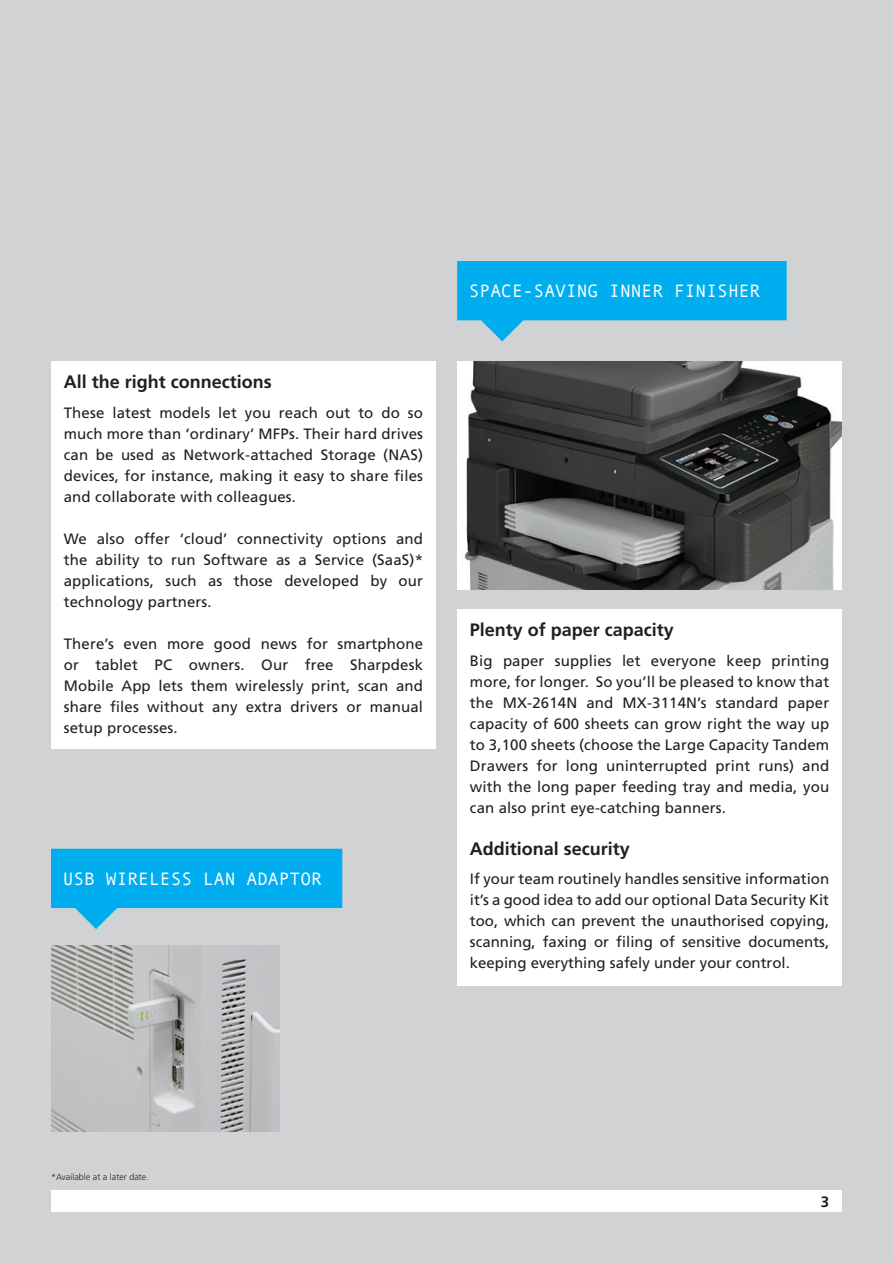
<style>
.page{position:relative;width:893px;height:1263px;background:#d1d2d4}
.page>*{position:absolute;margin:0;border:0;box-sizing:border-box;transform-origin:0 0}
.t1{font:700 18px "Frutiger";color:#231f20}
.t2{font:18px "Andale Mono";color:#fff}
.t3{font:15px/21px "Frutiger";letter-spacing:.01em;color:#231f20;text-align:justify}
.t4{font:700 15px "Frutiger";color:#231f20}
.t5{font:300 9px "Frutiger";color:#231f20}
</style>
<div class="page">
<div style="left:51px;top:1191px;width:791px;height:21px;background:#fff"></div>
<img style="left:457px;top:361px;width:385px;height:228px">
<div style="left:51px;top:361px;width:385px;height:388px;background:#fff"></div>
<div style="left:457px;top:609px;width:385px;height:376px;background:#fff"></div>
<svg style="left:51px;top:849px;width:291px;height:80px"></svg>
<svg style="left:457px;top:261px;width:330px;height:80px"></svg>
<img style="left:51px;top:945px;width:228px;height:186px">
<p class="t1" style="left:64px;top:371px;width:210px">All the right connections</p>
<p class="t3" style="left:64px;top:402px;width:361px">These latest models let you reach out to do so much more than ‘ordinary’ MFPs. Their hard drives can be used as Network-attached Storage (NAS) devices, for instance, making it easy to share files and collaborate with colleagues.</p>
<p class="t3" style="left:64px;top:528px;width:361px">We also offer ‘cloud’ connectivity options and the ability to run Software as a Service (SaaS)* applications, such as those developed by our technology partners.</p>
<p class="t3" style="left:64px;top:633px;width:361px">There’s even more good news for smartphone or tablet PC owners. Our free Sharpdesk Mobile App lets them wirelessly print, scan and share files without any extra drivers or manual setup processes.</p>
<p class="t2" style="left:63px;top:867px;width:261px">USB WIRELESS LAN ADAPTOR</p>
<p class="t2" style="left:469px;top:279px;width:293px">SPACE-SAVING INNER FINISHER</p>
<p class="t1" style="left:470px;top:619px;width:206px">Plenty of paper capacity</p>
<p class="t3" style="left:470px;top:650px;width:361px">Big paper supplies let everyone keep printing more, for longer. So you’ll be pleased to know that the MX-2614N and MX-3114N’s standard paper capacity of 600 sheets can grow right the way up to 3,100 sheets (choose the Large Capacity Tandem Drawers for long uninterrupted print runs) and with the long paper feeding tray and media, you can also print eye-catching banners.</p>
<p class="t1" style="left:470px;top:838px;width:162px">Additional security</p>
<p class="t3" style="left:470px;top:868px;width:361px">If your team routinely handles sensitive information it’s a good idea to add our optional Data Security Kit too, which can prevent the unauthorised copying, scanning, faxing or filing of sensitive documents, keeping everything safely under your control.</p>
<p class="t5" style="left:51px;top:1172px;width:99px">*Available at a later date.</p>
<p class="t4" style="left:821px;top:1193px;width:10px">3</p>
</div>
